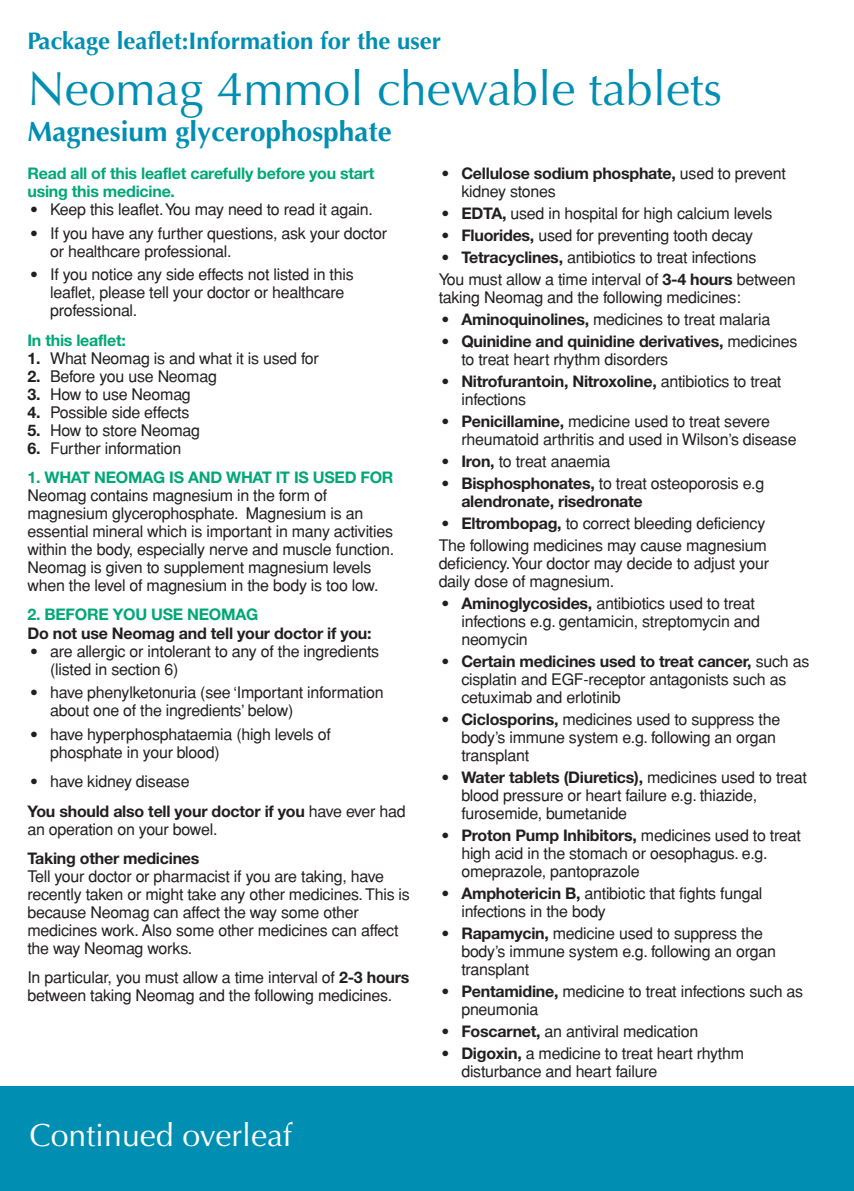
<style>
.page{position:relative;width:854px;height:1191px;background:#fff}
.page>*{position:absolute;margin:0;border:0;box-sizing:border-box;transform-origin:0 0}
.t1{font:48px "Optima";color:#008fb3}
.t2{font:32px "Optima";color:#fff}
.t3{font:700 28px "Optima";color:#008fb3}
.t4{font:700 24px "Optima";color:#008fb3}
.t5{font:16px/18px "Helvetica";letter-spacing:-.015em;color:#231f20}
.t6{font:700 16px "Helvetica Neue";letter-spacing:-.015em;color:#231f20}
.t7{font:700 16px/18px "Helvetica Neue";letter-spacing:-.015em;color:#00a777}
.s1{font-family:"Cooper Black Std";font-style:italic}
.s2{font-family:"Helvetica Neue";font-weight:700}
.s3{font-family:"Helvetica";font-weight:400}
.s4{font-family:"Cooper Black Std";font-weight:400;font-style:italic}
</style>
<div class="page">
<div style="left:0;top:1086px;width:854px;height:104px;background:#008fb3"></div>
<h3 class="t4" style="left:27px;top:27px;width:415px">Package leaflet:Information for the user</h3>
<h1 class="t1" style="left:27px;top:61px;width:696px">Neomag 4mmol chewable tablets</h1>
<h3 class="t3" style="left:27px;top:115px;width:366px">Magnesium glycerophosphate</h3>
<p class="t7" style="left:27px;top:166px;width:348px">Read all of this leaflet carefully before you start using this medicine.</p>
<p class="t5" style="left:27px;top:200px;width:347px"><span class="s1">•</span> Keep this leaflet.You may need to read it again.</p>
<p class="t5" style="left:50px;top:224px;width:338px;text-indent:-23px"><span class="s1">•</span> If you have any further questions, ask your doctor or healthcare professional.</p>
<p class="t5" style="left:50px;top:266px;width:305px;text-indent:-23px"><span class="s1">•</span> If you notice any side effects not listed in this leaflet, please tell your doctor or healthcare professional.</p>
<p class="t7" style="left:27px;top:332px;width:100px">In this leaflet:</p>
<p class="t5" style="left:27px;top:349px;width:293px"><span class="s2">1.</span> What Neomag is and what it is used for</p>
<p class="t5" style="left:27px;top:367px;width:191px"><span class="s2">2.</span> Before you use Neomag</p>
<p class="t5" style="left:27px;top:385px;width:165px"><span class="s2">3.</span> How to use Neomag</p>
<p class="t5" style="left:27px;top:403px;width:163px"><span class="s2">4.</span> Possible side effects</p>
<p class="t5" style="left:27px;top:421px;width:174px"><span class="s2">5.</span> How to store Neomag</p>
<p class="t5" style="left:27px;top:439px;width:155px"><span class="s2">6.</span> Further information</p>
<p class="t7" style="left:27px;top:470px;width:367px">1. WHAT NEOMAG IS AND WHAT IT IS USED FOR</p>
<p class="t5" style="left:27px;top:486px;width:368px">Neomag contains magnesium in the form of magnesium glycerophosphate. Magnesium is an essential mineral which is important in many activities within the body, especially nerve and muscle function.<br>Neomag is given to supplement magnesium levels when the level of magnesium in the body is too low.</p>
<p class="t7" style="left:27px;top:607px;width:232px">2. BEFORE YOU USE NEOMAG</p>
<p class="t6" style="left:27px;top:627px;width:346px">Do not use Neomag and tell your doctor if you:</p>
<p class="t5" style="left:50px;top:642px;width:330px;text-indent:-23px"><span class="s1">•</span> are allergic or intolerant to any of the ingredients (listed in section 6)</p>
<p class="t5" style="left:50px;top:683px;width:335px;text-indent:-23px"><span class="s1">•</span> have phenylketonuria (see ‘Important information about one of the ingredients’ below)</p>
<p class="t5" style="left:50px;top:725px;width:282px;text-indent:-23px"><span class="s1">•</span> have hyperphosphataemia (high levels of phosphate in your blood)</p>
<p class="t5" style="left:27px;top:772px;width:164px"><span class="s1">•</span> have kidney disease</p>
<p class="t6" style="left:27px;top:805px;width:379px">You should also tell your doctor if you <span class="s3">have ever had</span></p>
<p class="t5" style="left:27px;top:820px;width:191px">an operation on your bowel.</p>
<p class="t6" style="left:27px;top:852px;width:173px">Taking other medicines</p>
<p class="t5" style="left:27px;top:867px;width:384px">Tell your doctor or pharmacist if you are taking, have recently taken or might take any other medicines.This is because Neomag can affect the way some other medicines work. Also some other medicines can affect the way Neomag works.</p>
<p class="t5" style="left:27px;top:968px;width:383px">In particular, you must allow a time interval of <span class="s2">2-3 hours </span>between taking Neomag and the following medicines.</p>
<h2 class="t2" style="left:29px;top:1116px;width:264px">Continued overleaf</h2>
<p class="t6" style="left:438px;top:167px;width:348px"><span class="s4">•</span> Cellulose sodium phosphate, <span class="s3">used to prevent</span></p>
<p class="t5" style="left:461px;top:182px;width:96px">kidney stones</p>
<p class="t5" style="left:438px;top:204px;width:335px"><span class="s1">•</span> <span class="s2">EDTA,</span> used in hospital for high calcium levels</p>
<p class="t5" style="left:438px;top:226px;width:316px"><span class="s1">•</span> <span class="s2">Fluorides,</span> used for preventing tooth decay</p>
<p class="t5" style="left:438px;top:246px;width:358px;line-height:22px"><span class="s1">•</span> <span class="s2">Tetracyclines,</span> antibiotics to treat infections<br>You must allow a time interval of <span class="s2">3-4 hours</span> between</p>
<p class="t5" style="left:438px;top:288px;width:303px">taking Neomag and the following medicines:</p>
<p class="t5" style="left:438px;top:310px;width:333px"><span class="s1">•</span> <span class="s2">Aminoquinolines,</span> medicines to treat malaria</p>
<p class="t6" style="left:438px;top:335px;width:360px"><span class="s4">•</span> Quinidine and quinidine derivatives, <span class="s3">medicines</span></p>
<p class="t5" style="left:461px;top:350px;width:208px">to treat heart rhythm disorders</p>
<p class="t6" style="left:438px;top:375px;width:344px"><span class="s4">•</span> Nitrofurantoin, Nitroxoline, <span class="s3">antibiotics to treat</span></p>
<p class="t5" style="left:461px;top:390px;width:66px">infections</p>
<p class="t5" style="left:461px;top:412px;width:337px;text-indent:-23px"><span class="s1">•</span> <span class="s2">Penicillamine,</span> medicine used to treat severe rheumatoid arthritis and used in Wilson’s disease</p>
<p class="t5" style="left:438px;top:452px;width:173px"><span class="s1">•</span> <span class="s2">Iron,</span> to treat anaemia</p>
<p class="t5" style="left:438px;top:474px;width:327px"><span class="s1">•</span> <span class="s2">Bisphosphonates,</span> to treat osteoporosis e.g</p>
<p class="t6" style="left:461px;top:495px;width:183px">alendronate, risedronate</p>
<p class="t5" style="left:438px;top:512px;width:329px;line-height:22px"><span class="s1">•</span> <span class="s2">Eltrombopag,</span> to correct bleeding deficiency<br>The following medicines may cause magnesium</p>
<p class="t5" style="left:438px;top:554px;width:332px">deficiency.Your doctor may decide to adjust your daily dose of magnesium.</p>
<p class="t5" style="left:461px;top:594px;width:300px;text-indent:-23px"><span class="s1">•</span> <span class="s2">Aminoglycosides,</span> antibiotics used to treat infections e.g. gentamicin, streptomycin and neomycin</p>
<p class="t6" style="left:438px;top:655px;width:372px"><span class="s4">•</span> Certain medicines used to treat cancer, <span class="s3">such as</span></p>
<p class="t5" style="left:461px;top:670px;width:326px">cisplatin and EGF-receptor antagonists such as cetuximab and erlotinib</p>
<p class="t5" style="left:461px;top:710px;width:320px;text-indent:-23px"><span class="s1">•</span> <span class="s2">Ciclosporins,</span> medicines used to suppress the body’s immune system e.g. following an organ transplant</p>
<p class="t6" style="left:438px;top:771px;width:370px"><span class="s4">•</span> Water tablets (Diuretics), <span class="s3">medicines used to treat</span></p>
<p class="t5" style="left:461px;top:786px;width:297px">blood pressure or heart failure e.g. thiazide, furosemide, bumetanide</p>
<p class="t6" style="left:438px;top:829px;width:364px"><span class="s4">•</span> Proton Pump Inhibitors, <span class="s3">medicines used to treat</span></p>
<p class="t5" style="left:461px;top:844px;width:308px">high acid in the stomach or oesophagus. e.g. omeprazole, pantoprazole</p>
<p class="t5" style="left:461px;top:884px;width:303px;text-indent:-23px"><span class="s1">•</span> <span class="s2">Amphotericin B,</span> antibiotic that fights fungal infections in the body</p>
<p class="t5" style="left:461px;top:924px;width:316px;text-indent:-23px"><span class="s1">•</span> <span class="s2">Rapamycin,</span> medicine used to suppress the body’s immune system e.g. following an organ transplant</p>
<p class="t5" style="left:461px;top:982px;width:343px;text-indent:-23px"><span class="s1">•</span> <span class="s2">Pentamidine,</span> medicine to treat infections such as pneumonia</p>
<p class="t5" style="left:438px;top:1022px;width:261px"><span class="s1">•</span> <span class="s2">Foscarnet,</span> an antiviral medication</p>
<p class="t5" style="left:461px;top:1044px;width:284px;text-indent:-23px"><span class="s1">•</span> <span class="s2">Digoxin,</span> a medicine to treat heart rhythm disturbance and heart failure</p>
</div>
